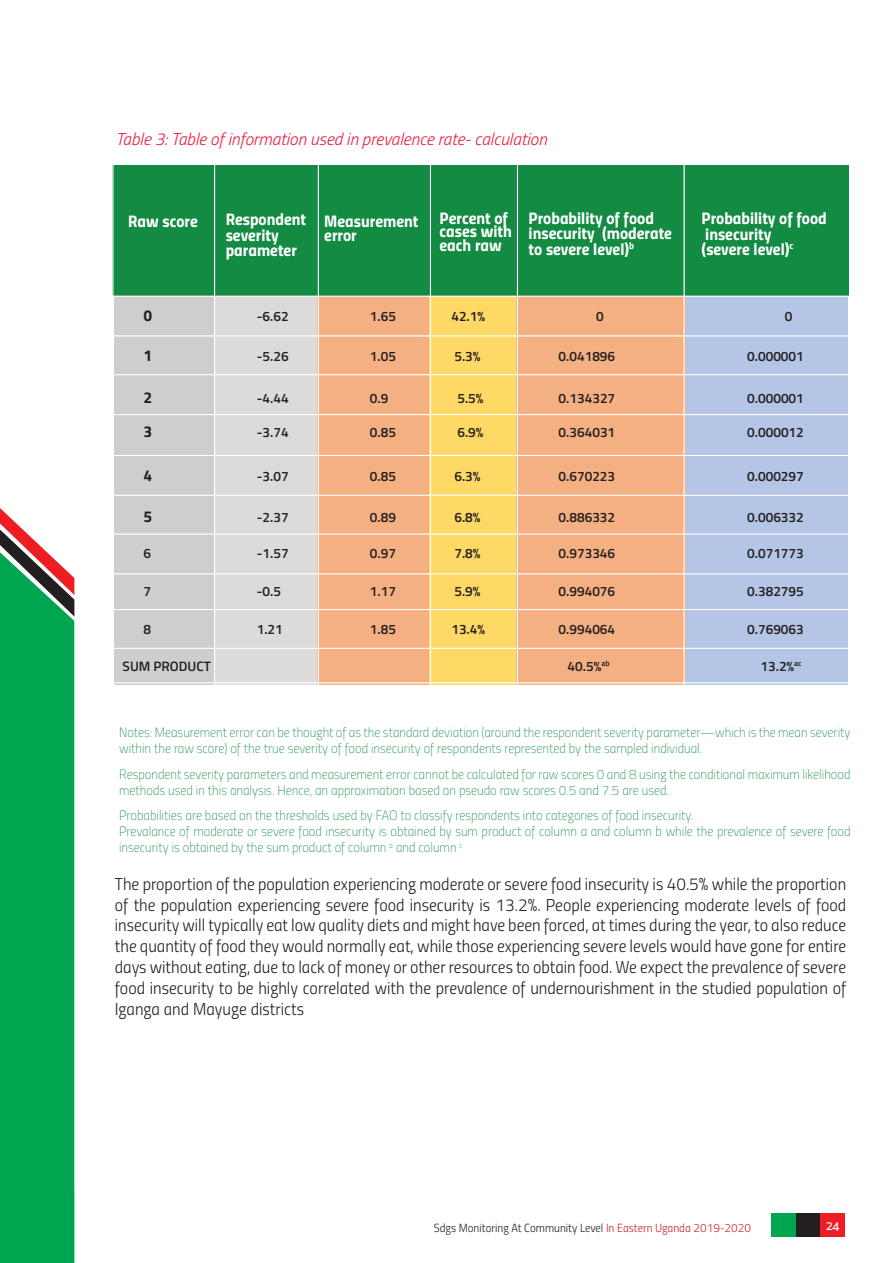
<style>
.page{position:relative;width:893px;height:1263px;background:#fff}
.page>*{position:absolute;margin:0;border:0;box-sizing:border-box;transform-origin:0 0}
.t1{font:17.25px/20.9px "Titillium Light Upright";color:#231f20;text-align:justify}
.t2{font:italic 300 17.25px "Titillium";color:#ed1a3f}
.t3{font:16.8px/15.5px "Titillium Bold Upright";color:#fff}
.t4{font:15.75px "Titillium Bold Upright";color:#231f20}
.t5{font:600 13.65px "Titillium";color:#231f20}
.t6{font:13.5px/16.2px "Titillium Thin Upright";color:#138c44}
.t7{font:13.5px "Mosk Medium 500";color:#fff}
.t8{font:11.85px "Titillium Light Upright";color:#231f20}
.s1{color:#d1232a}
</style>
<div class="page">
<div style="left:0;top:617px;width:74px;height:646px;background:#00a54f"></div>
<svg style="left:0;top:508px;width:74px;height:109px"></svg>
<div style="left:665px;top:167px;width:183px;height:518px;background:#b4c5e5"></div>
<div style="left:114px;top:167px;width:101px;height:518px;background:#cfcecd"></div>
<div style="left:215px;top:167px;width:102px;height:518px;background:#dcdbda"></div>
<div style="left:317px;top:167px;width:112px;height:518px;background:#f4b082"></div>
<div style="left:430px;top:167px;width:88px;height:518px;background:#fed966"></div>
<div style="left:517px;top:167px;width:169px;height:518px;background:#f4b082"></div>
<div style="left:112px;top:165px;width:736px;height:131px;background:#138b43"></div>
<hr style="left:112px;top:153px;width:1px;height:533px;background:#fff">
<hr style="left:214px;top:153px;width:1px;height:533px;background:#fff">
<hr style="left:318px;top:153px;width:1px;height:533px;background:#fff">
<hr style="left:430px;top:153px;width:1px;height:533px;background:#fff">
<hr style="left:517px;top:153px;width:1px;height:533px;background:#fff">
<hr style="left:101px;top:296px;width:759px;height:1px;background:#fff">
<hr style="left:101px;top:335px;width:759px;height:1px;background:#fff">
<hr style="left:101px;top:374px;width:759px;height:1px;background:#fff">
<hr style="left:101px;top:414px;width:759px;height:1px;background:#fff">
<hr style="left:101px;top:455px;width:759px;height:1px;background:#fff">
<hr style="left:101px;top:495px;width:759px;height:1px;background:#fff">
<hr style="left:101px;top:533px;width:759px;height:2px;background:#fff">
<hr style="left:101px;top:573px;width:759px;height:1px;background:#fff">
<hr style="left:101px;top:609px;width:759px;height:1px;background:#fff">
<hr style="left:101px;top:648px;width:759px;height:1px;background:#fff">
<hr style="left:101px;top:682px;width:759px;height:1px;background:#fff">
<hr style="left:683px;top:154px;width:2px;height:532px;background:#fff">
<div style="left:772px;top:1213px;width:24px;height:24px;background:#00a54f"></div>
<div style="left:796px;top:1213px;width:24px;height:24px;background:#231f20"></div>
<div style="left:820px;top:1213px;width:24px;height:24px;background:#ee1d23"></div>
<p class="t2" style="left:116px;top:126px;width:432px">Table 3: Table of information used in prevalence rate- calculation</p>
<p class="t3" style="left:128px;top:213px;width:71px">Raw score</p>
<p class="t3" style="left:226px;top:210px;width:82px">Respondent severity parameter</p>
<p class="t3" style="left:324px;top:214px;width:96px;line-height:13.4px">Measurement error</p>
<p class="t3" style="left:439px;top:210px;width:74px;line-height:13.4px">Percent of cases with each raw</p>
<p class="t3" style="left:529px;top:209px;width:145px">Probability of food insecurity (moderate to severe level)<sup>b</sup></p>
<p class="t3" style="left:701px;top:209px;width:127px">Probability of food insecurity<br>(severe level)<sup>c</sup></p>
<p class="t4" style="left:144px;top:303px;width:10px">0</p>
<p class="t5" style="left:257px;top:306px;width:33px">-6.62</p>
<p class="t5" style="left:370px;top:306px;width:28px">1.65</p>
<p class="t5" style="left:451px;top:306px;width:35px">42.1%</p>
<p class="t5" style="left:596px;top:306px;width:9px">0</p>
<p class="t5" style="left:785px;top:306px;width:9px">0</p>
<p class="t4" style="left:144px;top:343px;width:10px">1</p>
<p class="t5" style="left:257px;top:346px;width:33px">-5.26</p>
<p class="t5" style="left:370px;top:346px;width:28px">1.05</p>
<p class="t5" style="left:454px;top:346px;width:28px">5.3%</p>
<p class="t5" style="left:559px;top:346px;width:58px">0.041896</p>
<p class="t5" style="left:747px;top:346px;width:58px">0.000001</p>
<p class="t4" style="left:144px;top:385px;width:10px">2</p>
<p class="t5" style="left:257px;top:387px;width:33px">-4.44</p>
<p class="t5" style="left:370px;top:387px;width:20px">0.9</p>
<p class="t5" style="left:457px;top:387px;width:28px">5.5%</p>
<p class="t5" style="left:559px;top:387px;width:58px">0.134327</p>
<p class="t5" style="left:747px;top:387px;width:58px">0.000001</p>
<p class="t4" style="left:144px;top:419px;width:10px">3</p>
<p class="t5" style="left:257px;top:422px;width:33px">-3.74</p>
<p class="t5" style="left:370px;top:422px;width:28px">0.85</p>
<p class="t5" style="left:457px;top:422px;width:28px">6.9%</p>
<p class="t5" style="left:559px;top:422px;width:58px">0.364031</p>
<p class="t5" style="left:747px;top:422px;width:58px">0.000012</p>
<p class="t4" style="left:144px;top:463px;width:10px">4</p>
<p class="t5" style="left:257px;top:466px;width:33px">-3.07</p>
<p class="t5" style="left:370px;top:466px;width:28px">0.85</p>
<p class="t5" style="left:454px;top:466px;width:28px">6.3%</p>
<p class="t5" style="left:559px;top:466px;width:58px">0.670223</p>
<p class="t5" style="left:747px;top:466px;width:58px">0.000297</p>
<p class="t4" style="left:144px;top:504px;width:10px">5</p>
<p class="t5" style="left:257px;top:507px;width:33px">-2.37</p>
<p class="t5" style="left:370px;top:507px;width:28px">0.89</p>
<p class="t5" style="left:454px;top:507px;width:28px">6.8%</p>
<p class="t5" style="left:559px;top:507px;width:58px">0.886332</p>
<p class="t5" style="left:747px;top:507px;width:58px">0.006332</p>
<p class="t5" style="left:144px;top:543px;width:9px">6</p>
<p class="t5" style="left:257px;top:543px;width:33px">-1.57</p>
<p class="t5" style="left:370px;top:543px;width:28px">0.97</p>
<p class="t5" style="left:454px;top:543px;width:28px">7.8%</p>
<p class="t5" style="left:559px;top:543px;width:58px">0.973346</p>
<p class="t5" style="left:747px;top:543px;width:58px">0.071773</p>
<p class="t5" style="left:144px;top:581px;width:9px">7</p>
<p class="t5" style="left:257px;top:581px;width:26px">-0.5</p>
<p class="t5" style="left:370px;top:581px;width:28px">1.17</p>
<p class="t5" style="left:454px;top:581px;width:28px">5.9%</p>
<p class="t5" style="left:559px;top:581px;width:58px">0.994076</p>
<p class="t5" style="left:747px;top:581px;width:58px">0.382795</p>
<p class="t5" style="left:144px;top:619px;width:9px">8</p>
<p class="t5" style="left:257px;top:619px;width:28px">1.21</p>
<p class="t5" style="left:370px;top:619px;width:28px">1.85</p>
<p class="t5" style="left:451px;top:619px;width:35px">13.4%</p>
<p class="t5" style="left:559px;top:619px;width:58px">0.994064</p>
<p class="t5" style="left:747px;top:619px;width:58px">0.769063</p>
<p class="t5" style="left:123px;top:656px;width:90px">SUM PRODUCT</p>
<p class="t5" style="left:568px;top:656px;width:44px">40.5%<sup>ab</sup></p>
<p class="t5" style="left:760px;top:656px;width:43px">13.2%<sup>ac</sup></p>
<p class="t6" style="left:119px;top:724px;width:733px">Notes: Measurement error can be thought of as the standard deviation (around the respondent severity parameter—which is the mean severity within the raw score) of the true severity of food insecurity of respondents represented by the sampled individual.</p>
<p class="t6" style="left:119px;top:765px;width:733px">Respondent severity parameters and measurement error cannot be calculated for raw scores 0 and 8 using the conditional maximum likelihood methods used in this analysis. Hence, an approximation based on pseudo raw scores 0.5 and 7.5 are used.</p>
<p class="t6" style="left:119px;top:806px;width:576px">Probabilities are based on the thresholds used by FAO to classify respondents into categories of food insecurity.</p>
<p class="t6" style="left:119px;top:823px;width:733px">Prevalance of moderate or severe food insecurity is obtained by sum product of column a and column b while the prevalence of severe food insecurity is obtained by the sum product of column <sup>a</sup> and column <sup>c</sup></p>
<p class="t1" style="left:115px;top:873px;width:733px">The proportion of the population experiencing moderate or severe food insecurity is 40.5% while the proportion of the population experiencing severe food insecurity is 13.2%. People experiencing moderate levels of food insecurity will typically eat low quality diets and might have been forced, at times during the year, to also reduce the quantity of food they would normally eat, while those experiencing severe levels would have gone for entire days without eating, due to lack of money or other resources to obtain food. We expect the prevalence of severe food insecurity to be highly correlated with the prevalence of undernourishment in the studied population of Iganga and Mayuge districts</p>
<p class="t8" style="left:434px;top:1219px;width:319px">Sdgs Monitoring At Community Level <span class="s1">In Eastern Uganda 2019-2020</span></p>
<p class="t7" style="left:826px;top:1217px;width:15px">24</p>
</div>
